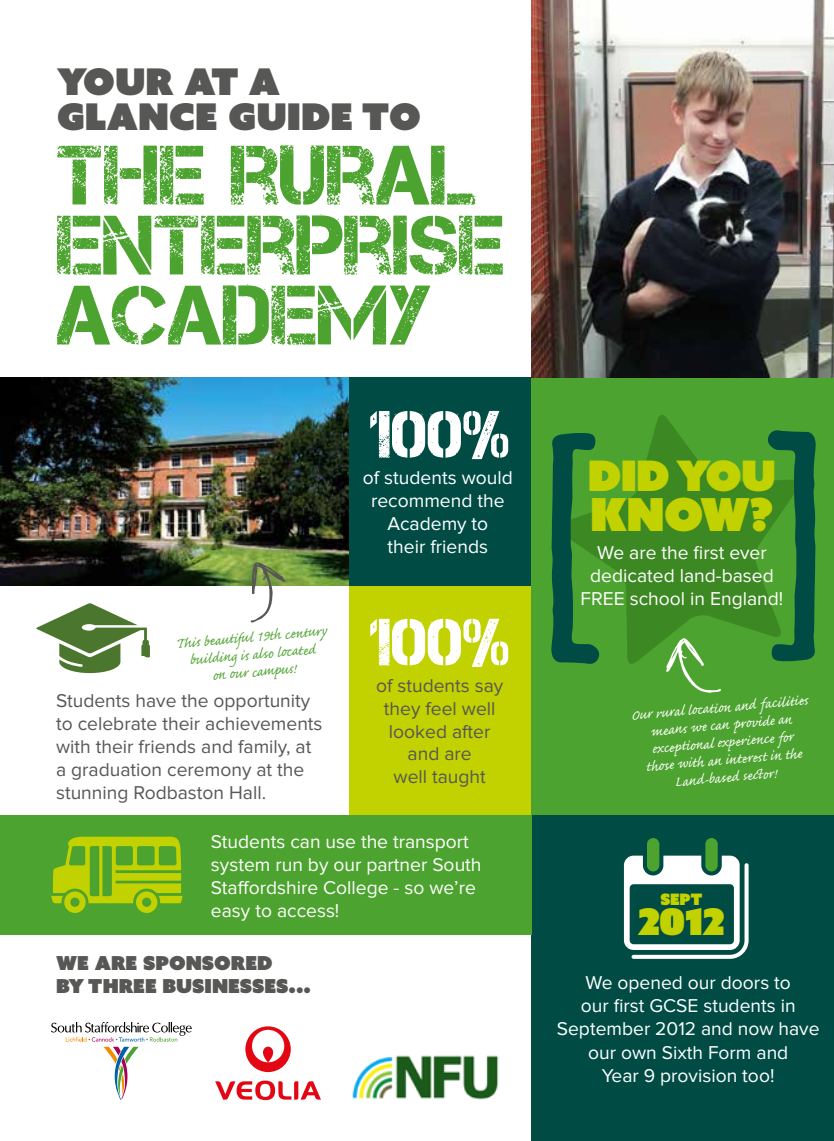
<style>
.page{position:relative;width:834px;height:1141px;background:#fff}
.page>*{position:absolute;margin:0;border:0;box-sizing:border-box;transform-origin:0 0}
.t1{font:84px/70px "Captureit";color:#4da32f}
.t2{font:66.5px "Captureit";color:#fff}
.t3{font:45.5px "Azo Sans Uber";color:#c2d100}
.t4{font:42px "Azo Sans Uber";letter-spacing:-.02em;color:#c2d100}
.t5{font:36.75px/35px "Azo Sans Uber";color:#575756}
.t6{font:36.75px "Azo Sans Uber";color:#c2d100}
.t7{font:19.25px/23.1px "Proxima Nova";color:#fff;text-align:center}
.t8{font:19.25px/23.1px "Proxima Nova";color:#575756}
.t9{font:19.25px/23.1px "Azo Sans Uber";color:#575756}
.t10{font:17.5px/17.5px "Caflisch Script Pro";color:#fff;text-align:center}
.t11{font:17.5px/17.5px "Caflisch Script Pro";color:#4da32f;text-align:center}
.t12{font:15.75px "Azo Sans Uber";color:#c2d100}
</style>
<div class="page">
<div style="left:349px;top:585px;width:182px;height:230px;background:#c2d100"></div>
<div style="left:531px;top:377px;width:302px;height:438px;background:#4da32f"></div>
<svg style="left:599px;top:415px;width:194px;height:249px;fill:#3c8823"></svg>
<svg style="left:767px;top:430px;width:48px;height:231px"></svg>
<svg style="left:666px;top:636px;width:55px;height:57px"></svg>
<img style="left:531px;top:0;width:302px;height:377px">
<svg style="left:551px;top:433px;width:48px;height:231px"></svg>
<div style="left:531px;top:815px;width:302px;height:326px;background:#004c45"></div>
<div style="left:647px;top:838px;width:12px;height:33px;background:#4da32f;border-radius:6px"></div>
<svg style="left:623px;top:856px;width:125px;height:103px"></svg>
<div style="left:705px;top:838px;width:12px;height:33px;background:#4da32f;border-radius:6px"></div>
<svg style="left:245px;top:1026px;width:46px;height:46px"></svg>
<svg style="left:215px;top:1081px;width:106px;height:19px"></svg>
<img style="left:352px;top:1055px;width:147px;height:45px">
<svg style="left:51px;top:1022px;width:141px;height:78px"></svg>
<div style="left:0;top:815px;width:531px;height:120px;background:#4da32f"></div>
<svg style="left:51px;top:837px;width:131px;height:76px"></svg>
<img style="left:0;top:377px;width:349px;height:208px">
<svg style="left:250px;top:561px;width:36px;height:62px"></svg>
<svg style="left:36px;top:603px;width:114px;height:70px"></svg>
<div style="left:349px;top:377px;width:182px;height:208px;background:#004c45"></div>
<h3 class="t5" style="left:57px;top:63px;width:365px">YOUR AT A<br>GLANCE GUIDE TO</h3>
<h1 class="t1" style="left:57px;top:140px;width:449px">THE RURAL<br>ENTERPRISE<br>ACADEMY</h1>
<p class="t11" style="left:175px;top:637px;width:153px;rotate:-5deg">Th is beautiful 19th century building is also located<br>on our campus!</p>
<p class="t8" style="left:56px;top:689px;width:268px">Students have the opportunity to celebrate their achievements with their friends and family, at a graduation ceremony at the stunning Rodbaston Hall.</p>
<h2 class="t2" style="left:370px;top:397px;width:141px">100%</h2>
<p class="t7" style="left:363px;top:467px;width:151px">of students would recommend the<br>Academy to<br>their friends</p>
<h2 class="t2" style="left:370px;top:605px;width:141px">100%</h2>
<p class="t8" style="left:376px;top:675px;width:129px;text-align:center">of students say they feel well looked after and are<br>well taught</p>
<p class="t7" style="left:211px;top:830px;width:272px;text-align:left">Students can use the transport system run by our partner South<br>Staffordshire College - so we’re easy to access!</p>
<p class="t9" style="left:56px;top:951px;width:256px">WE ARE SPONSORED<br>BY THREE BUSINESSES...</p>
<h3 class="t4" style="left:588px;top:447px;width:189px">DID YOU</h3>
<h3 class="t3" style="left:590px;top:484px;width:185px">KNOW?</h3>
<p class="t7" style="left:580px;top:542px;width:204px">We are the first ever dedicated land-based<br>FREE school in England!</p>
<p class="t10" style="left:630px;top:709px;width:175px;rotate:-5deg">Our rural location and facilities means we can provide an<br>ex ceptional ex perience for those with an interes t in the<br>Land-based sect or!</p>
<p class="t12" style="left:660px;top:888px;width:43px">SEPT</p>
<h3 class="t6" style="left:637px;top:897px;width:89px">2012</h3>
<p class="t7" style="left:556px;top:972px;width:264px">We opened our doors to<br>our first GCSE students in<br>September 2012 and now have our own Sixth Form and<br>Year 9 provision too!</p>
</div>
